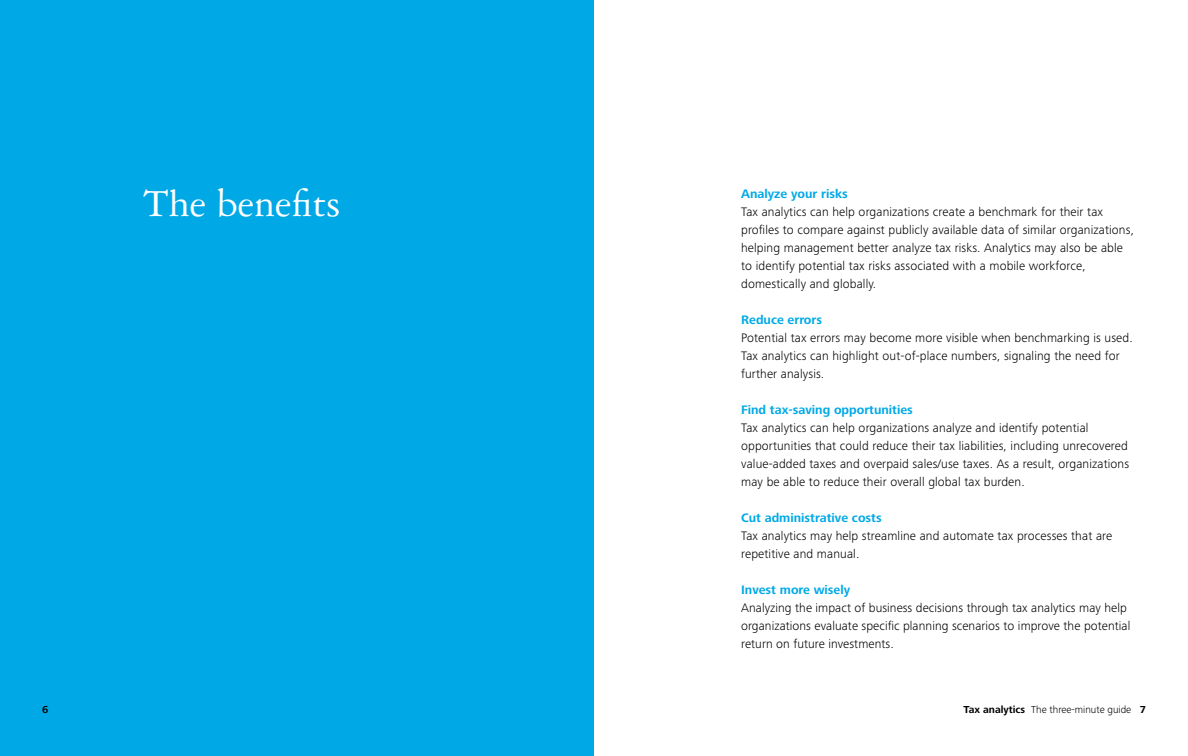
<style>
.page{position:relative;width:1188px;height:756px;background:#fff}
.page>*{position:absolute;margin:0;border:0;box-sizing:border-box;transform-origin:0 0}
.Subhead_styles_B_Sub{font:42px "Garamond Three";color:#fff}
.Body_Copy{font:300 12.75px/18px "Frutiger Next Pro";letter-spacing:.01em;color:#000}
.Subhead_styles_B_Sub-2{font:700 12.75px "Frutiger Next Pro";color:#00a9e6}
.t1{font:300 10.5px "Frutiger Next Pro";color:#000}
.t2{font:700 10.5px "Frutiger Next Pro";color:#000}
.s1{font-weight:700}
</style>
<div class="page">
<div style="left:0;top:0;width:594px;height:756px;background:#00a9e6"></div>
<p class="Subhead_styles_B_Sub" style="left:143px;top:181px;width:199px">The benefits</p>
<p class="Subhead_styles_B_Sub-2" style="left:741px;top:187px;width:108px">Analyze your risks</p>
<p class="Body_Copy" style="left:741px;top:203px;width:394px">Tax analytics can help organizations create a benchmark for their tax profiles to compare against publicly available data of similar organizations, helping management better analyze tax risks. Analytics may also be able to identify potential tax risks associated with a mobile workforce, domestically and globally.</p>
<p class="Subhead_styles_B_Sub-2" style="left:741px;top:313px;width:82px">Reduce errors</p>
<p class="Body_Copy" style="left:741px;top:329px;width:393px">Potential tax errors may become more visible when benchmarking is used.<br>Tax analytics can highlight out-of-place numbers, signaling the need for further analysis.</p>
<p class="Subhead_styles_B_Sub-2" style="left:741px;top:403px;width:173px">Find tax-saving opportunities</p>
<p class="Body_Copy" style="left:741px;top:419px;width:390px">Tax analytics can help organizations analyze and identify potential opportunities that could reduce their tax liabilities, including unrecovered value-added taxes and overpaid sales/use taxes. As a result, organizations may be able to reduce their overall global tax burden.</p>
<p class="Subhead_styles_B_Sub-2" style="left:741px;top:511px;width:142px">Cut administrative costs</p>
<p class="Body_Copy" style="left:741px;top:527px;width:373px">Tax analytics may help streamline and automate tax processes that are repetitive and manual.</p>
<p class="Subhead_styles_B_Sub-2" style="left:741px;top:583px;width:111px">Invest more wisely</p>
<p class="Body_Copy" style="left:741px;top:599px;width:391px">Analyzing the impact of business decisions through tax analytics may help organizations evaluate specific planning scenarios to improve the potential return on future investments.</p>
<p class="t2" style="left:42px;top:704px;width:8px">6</p>
<p class="t1" style="left:963px;top:704px;width:184px"><span class="s1">Tax analytics</span> The three-minute guide <span class="s1">7</span></p>
</div>
